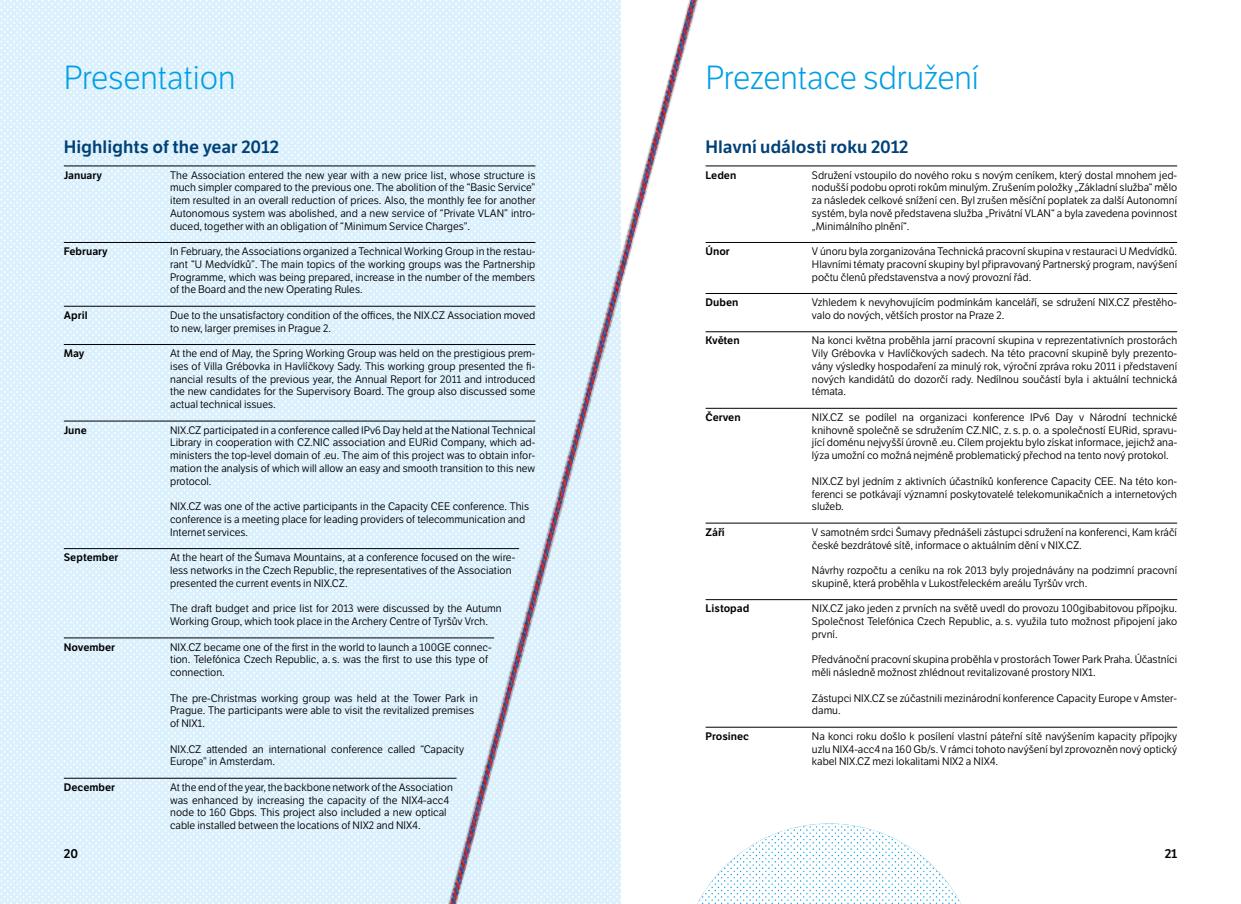
<style>
.page{position:relative;width:1241px;height:904px;background:#fff}
.page>*{position:absolute;margin:0;border:0;box-sizing:border-box;transform-origin:0 0}
.t1{font:300 32.5px "LFT Etica";color:#009fe3}
.t2{font:600 17.5px "LFT Etica";color:#004177}
.t3{font:600 12.5px "LFT Etica";color:#000}
.t4{font:10.62px/12.8px "LFT Etica";color:#000}
.t5{font:600 10.62px "LFT Etica";color:#000}
</style>
<div class="page">
<img style="left:0;top:0;width:620px;height:904px">
<img style="left:442px;top:241px;width:178px;height:663px">
<hr style="left:64px;top:166px;width:471px;height:1px;background:#000">
<hr style="left:64px;top:242px;width:471px;height:1px;background:#000">
<hr style="left:64px;top:306px;width:471px;height:1px;background:#000">
<hr style="left:64px;top:344px;width:471px;height:1px;background:#000">
<hr style="left:64px;top:421px;width:471px;height:1px;background:#000">
<hr style="left:64px;top:548px;width:455px;height:1px;background:#000">
<hr style="left:64px;top:637px;width:430px;height:1px;background:#000">
<hr style="left:64px;top:778px;width:392px;height:1px;background:#000">
<img style="left:697px;top:823px;width:264px;height:81px">
<img style="left:620px;top:0;width:78px;height:293px">
<hr style="left:705px;top:166px;width:471px;height:1px;background:#000">
<hr style="left:705px;top:242px;width:471px;height:1px;background:#000">
<hr style="left:705px;top:293px;width:471px;height:1px;background:#000">
<hr style="left:705px;top:331px;width:471px;height:1px;background:#000">
<hr style="left:705px;top:408px;width:471px;height:1px;background:#000">
<hr style="left:705px;top:523px;width:471px;height:1px;background:#000">
<hr style="left:705px;top:599px;width:471px;height:1px;background:#000">
<hr style="left:705px;top:727px;width:471px;height:1px;background:#000">
<h1 class="t1" style="left:64px;top:59px;width:173px">Presentation</h1>
<h1 class="t1" style="left:705px;top:59px;width:275px">Prezentace sdružení</h1>
<h2 class="t2" style="left:64px;top:136px;width:217px">Highlights of the year 2012</h2>
<p class="t5" style="left:64px;top:168px;width:40px">January</p>
<p class="t4" style="left:170px;top:169px;width:367px;text-align:justify">The Association entered the new year with a new price list, whose structure is much simpler compared to the previous one. The abolition of the “Basic Service” item resulted in an overall reduction of prices. Also, the monthly fee for another Autonomous system was abolished, and a new service of “Private VLAN” intro&shy;duced, together with an obligation of “Minimum Service Charges”.</p>
<p class="t5" style="left:64px;top:245px;width:45px">February</p>
<p class="t4" style="left:170px;top:245px;width:366px;text-align:justify">In February, the Associations organized a Technical Working Group in the restau&shy;rant “U Medvídků”. The main topics of the working groups was the Partnership Programme, which was being prepared, increase in the number of the members of the Board and the new Operating Rules.</p>
<p class="t5" style="left:64px;top:309px;width:25px">April</p>
<p class="t4" style="left:170px;top:309px;width:366px">Due to the unsatisfactory condition of the offices, the NIX.CZ Association moved to new, larger premises in Prague 2.</p>
<p class="t5" style="left:64px;top:347px;width:22px">May</p>
<p class="t4" style="left:170px;top:347px;width:366px;text-align:justify">At the end of May, the Spring Working Group was held on the prestigious prem&shy;ises of Villa Grébovka in Havlíčkovy Sady. This working group presented the fi&shy;nancial results of the previous year, the Annual Report for 2011 and introduced the new candidates for the Supervisory Board. The group also discussed some actual technical issues.</p>
<p class="t5" style="left:64px;top:423px;width:25px">June</p>
<p class="t4" style="left:170px;top:424px;width:366px;text-align:justify">NIX.CZ participated in a conference called IPv6 Day held at the National Technical Library in cooperation with CZ.NIC association and EURid Company, which ad&shy;ministers the top-level domain of .eu. The aim of this project was to obtain infor&shy;mation the analysis of which will allow an easy and smooth transition to this new protocol.</p>
<p class="t4" style="left:170px;top:500px;width:360px">NIX.CZ was one of the active participants in the Capacity CEE conference. This conference is a meeting place for leading providers of telecommunication and<br>Internet services.</p>
<p class="t5" style="left:64px;top:551px;width:56px">September</p>
<p class="t4" style="left:170px;top:551px;width:346px">At the heart of the Šumava Mountains, at a conference focused on the wire&shy;less networks in the Czech Republic, the representatives of the Association presented the current events in NIX.CZ.</p>
<p class="t4" style="left:170px;top:602px;width:333px">The draft budget and price list for 2013 were discussed by the Autumn<br>Working Group, which took place in the Archery Centre of Tyršův Vrch.</p>
<p class="t5" style="left:64px;top:640px;width:53px">November</p>
<p class="t4" style="left:170px;top:640px;width:323px">NIX.CZ became one of the first in the world to launch a 100GE connec&shy;tion. Telefónica Czech Republic, a. s. was the first to use this type of connection.</p>
<p class="t4" style="left:170px;top:691px;width:309px">The pre-Christmas working group was held at the Tower Park in<br>Prague. The participants were able to visit the revitalized premises of NIX1.</p>
<p class="t4" style="left:170px;top:742px;width:295px">NIX.CZ attended an international conference called “Capacity<br>Europe” in Amsterdam.</p>
<p class="t5" style="left:64px;top:780px;width:53px">December</p>
<p class="t4" style="left:170px;top:781px;width:284px">At the end of the year, the backbone network of the Association was enhanced by increasing the capacity of the NIX4-acc4 node to 160 Gbps. This project also included a new optical cable installed between the locations of NIX2 and NIX4.</p>
<h2 class="t2" style="left:705px;top:136px;width:204px">Hlavní události roku 2012</h2>
<p class="t5" style="left:705px;top:168px;width:32px">Leden</p>
<p class="t4" style="left:811px;top:169px;width:366px;text-align:justify">Sdružení vstoupilo do nového roku s novým ceníkem, který dostal mnohem jed&shy;nodušší podobu oproti rokům minulým. Zrušením položky „Základní služba“ mělo za následek celkové snížení cen. Byl zrušen měsíční poplatek za další Autonomní systém, byla nově představena služba „Privátní VLAN“ a byla zavedena povinnost „Minimálního plnění“.</p>
<p class="t5" style="left:705px;top:245px;width:26px">Únor</p>
<p class="t4" style="left:811px;top:245px;width:366px;text-align:justify">V únoru byla zorganizována Technická pracovní skupina v restauraci U Medvídků.<br>Hlavními tématy pracovní skupiny byl připravovaný Partnerský program, navýšení počtu členů představenstva a nový provozní řád.</p>
<p class="t5" style="left:705px;top:296px;width:34px">Duben</p>
<p class="t4" style="left:811px;top:296px;width:366px">Vzhledem k nevyhovujícím podmínkám kanceláří, se sdružení NIX.CZ přestěho&shy;valo do nových, větších prostor na Praze 2.</p>
<p class="t5" style="left:705px;top:334px;width:36px">Květen</p>
<p class="t4" style="left:811px;top:334px;width:367px;text-align:justify">Na konci května proběhla jarní pracovní skupina v reprezentativních prostorách Vily Grébovka v Havlíčkových sadech. Na této pracovní skupině byly prezento&shy;vány výsledky hospodaření za minulý rok, výroční zpráva roku 2011 i představení nových kandidátů do dozorčí rady. Nedílnou součástí byla i aktuální technická témata.</p>
<p class="t5" style="left:705px;top:411px;width:37px">Červen</p>
<p class="t4" style="left:811px;top:411px;width:367px;text-align:justify">NIX.CZ se podílel na organizaci konference IPv6 Day v Národní technické knihovně společně se sdružením CZ.NIC, z. s. p. o. a společností EURid, spravu&shy;jící doménu nejvyšší úrovně .eu. Cílem projektu bylo získat informace, jejichž ana&shy;lýza umožní co možná nejméně problematický přechod na tento nový protokol.</p>
<p class="t4" style="left:811px;top:475px;width:366px;text-align:justify">NIX.CZ byl jedním z aktivních účastníků konference Capacity CEE. Na této kon&shy;ferenci se potkávají významní poskytovatelé telekomunikačních a internetových služeb.</p>
<p class="t5" style="left:705px;top:525px;width:21px">Září</p>
<p class="t4" style="left:811px;top:526px;width:366px">V samotném srdci Šumavy přednášeli zástupci sdružení na konferenci, Kam kráčí české bezdrátové sítě, informace o aktuálním dění v NIX.CZ.</p>
<p class="t4" style="left:811px;top:564px;width:366px">Návrhy rozpočtu a ceníku na rok 2013 byly projednávány na podzimní pracovní skupině, která proběhla v Lukostřeleckém areálu Tyršův vrch.</p>
<p class="t5" style="left:705px;top:602px;width:45px">Listopad</p>
<p class="t4" style="left:811px;top:602px;width:366px;text-align:justify">NIX.CZ jako jeden z prvních na světě uvedl do provozu 100gibabitovou přípojku.<br>Společnost Telefónica Czech Republic, a. s. využila tuto možnost připojení jako první.</p>
<p class="t4" style="left:811px;top:653px;width:366px">Předvánoční pracovní skupina proběhla v prostorách Tower Park Praha. Účastníci měli následně možnost zhlédnout revitalizované prostory NIX1.</p>
<p class="t4" style="left:811px;top:691px;width:366px">Zástupci NIX.CZ se zúčastnili mezinárodní konference Capacity Europe v Amster&shy;damu.</p>
<p class="t5" style="left:705px;top:729px;width:45px">Prosinec</p>
<p class="t4" style="left:811px;top:730px;width:367px;text-align:justify">Na konci roku došlo k posílení vlastní páteřní sítě navýšením kapacity přípojky uzlu NIX4-acc4 na 160 Gb/s. V rámci tohoto navýšení byl zprovozněn nový optický kabel NIX.CZ mezi lokalitami NIX2 a NIX4.</p>
<p class="t3" style="left:64px;top:846px;width:16px">20</p>
<p class="t3" style="left:1164px;top:846px;width:14px">21</p>
</div>
